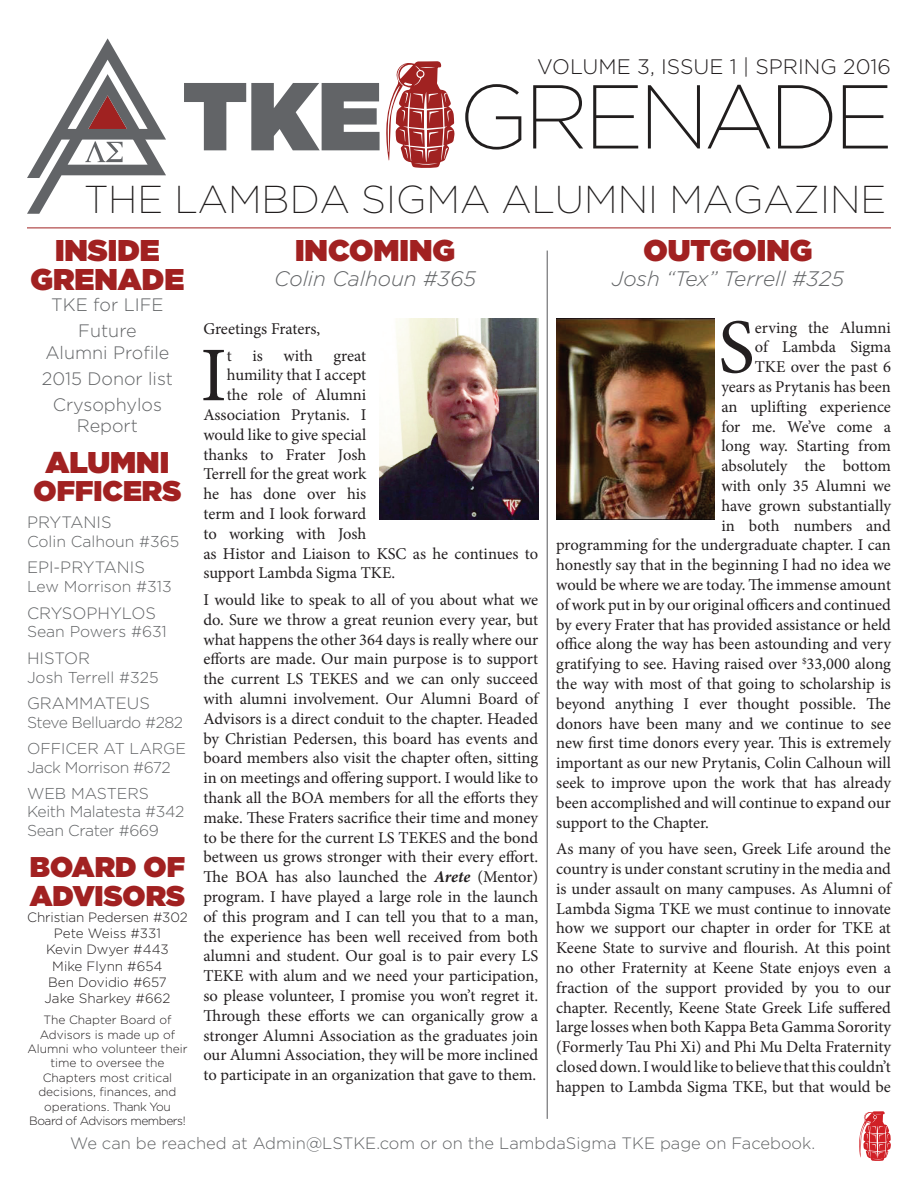
<style>
.page{position:relative;width:918px;height:1188px;background:#fff}
.page>*{position:absolute;margin:0;border:0;box-sizing:border-box;transform-origin:0 0}
.t1{font:200 90.45px "Gotham";letter-spacing:-.06em;color:#211e1e}
.t2{font:77.4px "Minion Pro";color:#231f20}
.t3{font:200 38.85px "Gotham";color:#211e1e}
.t4{font:900 30px/28.5px "Gotham";color:#a12121;text-align:center}
.t5{font:900 28.5px/28.5px "Gotham";color:#a12121}
.t6{font:italic 300 21px "Gotham";color:#626466}
.t7{font:300 21px "Gotham";color:#231f20}
.t8{font:300 18px/26px "Gotham";color:#626466;text-align:center}
.t9{font:16.5px/19.8px "Minion Pro";letter-spacing:-.005em;color:#231f20;text-align:justify}
.t10{font:300 16.5px "Gotham";color:#626466}
.t11{font:300 15.75px/25.7px "Gotham";letter-spacing:-.015em;color:#626466}
.t12{font:300 13.5px/16.2px "Gotham";color:#231f20;text-align:center}
.t13{font:300 12px/14.4px "Gotham";color:#231f20;text-align:center}
.s1{font-weight:900;font-size:96.3px;color:#626467}
.s2{font-weight:700;font-style:italic}
</style>
<div class="page">
<svg style="left:27px;top:38px;width:139px;height:176px"></svg>
<svg style="left:386px;top:61px;width:69px;height:107px"></svg>
<svg style="left:859px;top:1111px;width:32px;height:50px"></svg>
<hr style="left:27px;top:228px;width:864px;height:1px;background:#a12121">
<img style="left:380px;top:319px;width:158px;height:200px">
<hr style="left:547px;top:251px;width:1px;height:868px;background:#57585a">
<img style="left:556px;top:319px;width:159px;height:200px">
<p class="t7" style="left:537px;top:53px;width:355px">VOLUME 3, ISSUE 1 | SPRING 2016</p>
<h1 class="t1" style="left:183px;top:60px;width:712px"><span class="s1">TKE</span> GRENADE</h1>
<h3 class="t3" style="left:85px;top:175px;width:803px">THE LAMBDA SIGMA ALUMNI MAGAZINE</h3>
<h3 class="t4" style="left:31px;top:236px;width:155px">INSIDE<br>GRENADE</h3>
<p class="t8" style="left:51px;top:291px;width:114px">TKE for LIFE<br>Future</p>
<p class="t8" style="left:42px;top:339px;width:133px">Alumni Profile<br>2015 Donor list<br>Crysophylos</p>
<p class="t8" style="left:77px;top:412px;width:63px">Report</p>
<h3 class="t4" style="left:46px;top:447px;width:125px">ALUMNI</h3>
<h3 class="t5" style="left:34px;top:476px;width:149px">OFFICERS</h3>
<p class="t10" style="left:27px;top:511px;width:86px">PRYTANIS</p>
<p class="t11" style="left:27px;top:528px;width:154px">Colin Calhoun #365</p>
<p class="t10" style="left:27px;top:557px;width:120px">EPI-PRYTANIS</p>
<p class="t11" style="left:27px;top:573px;width:146px">Lew Morrison #313</p>
<p class="t10" style="left:27px;top:602px;width:130px">CRYSOPHYLOS</p>
<p class="t11" style="left:27px;top:619px;width:141px">Sean Powers #631</p>
<p class="t10" style="left:27px;top:648px;width:65px">HISTOR</p>
<p class="t11" style="left:27px;top:664px;width:133px">Josh Terrell #325</p>
<p class="t10" style="left:27px;top:693px;width:124px">GRAMMATEUS</p>
<p class="t11" style="left:27px;top:709px;width:161px">Steve Belluardo #282<br>OFFICER AT LARGE</p>
<p class="t11" style="left:27px;top:754px;width:145px">Jack Morrison #672<br>WEB MASTERS</p>
<p class="t11" style="left:27px;top:802px;width:159px;line-height:18.9px">Keith Malatesta #342<br>Sean Crater #669</p>
<h3 class="t5" style="left:30px;top:852px;width:157px">BOARD OF<br>ADVISORS</h3>
<p class="t12" style="left:27px;top:909px;width:162px">Christian Pedersen #302<br>Pete Weiss #331<br>Kevin Dwyer #443<br>Mike Flynn #654<br>Ben Dovidio #657<br>Jake Sharkey #662</p>
<p class="t13" style="left:27px;top:1012px;width:162px">The Chapter Board of<br>Advisors is made up of<br>Alumni who volunteer their time to oversee the<br>Chapters most critical decisions, finances, and operations. Thank You<br>Board of Advisors members!</p>
<h3 class="t4" style="left:295px;top:236px;width:161px">INCOMING</h3>
<p class="t6" style="left:274px;top:266px;width:203px">Colin Calhoun #365</p>
<p class="t9" style="left:203px;top:319px;width:118px">Greetings Fraters,</p>
<h2 class="t2" style="left:200px;top:324px;width:28px">I</h2>
<p class="t9" style="left:227px;top:346px;width:141px">t is with great</p>
<p class="t9" style="left:227px;top:365px;width:141px">humility that I accept</p>
<p class="t9" style="left:227px;top:385px;width:141px">the role of Alumni</p>
<p class="t9" style="left:203px;top:405px;width:164px">Association Prytanis. I</p>
<p class="t9" style="left:203px;top:425px;width:164px">would like to give special</p>
<p class="t9" style="left:203px;top:445px;width:164px">thanks to Frater Josh</p>
<p class="t9" style="left:203px;top:464px;width:164px">Terrell for the great work</p>
<p class="t9" style="left:203px;top:484px;width:164px">he has done over his</p>
<p class="t9" style="left:203px;top:504px;width:164px">term and I look forward</p>
<p class="t9" style="left:203px;top:524px;width:164px">to working with Josh</p>
<p class="t9" style="left:203px;top:544px;width:336px">as Histor and Liaison to KSC as he continues to</p>
<p class="t9" style="left:203px;top:563px;width:193px">support Lambda Sigma TKE.</p>
<p class="t9" style="left:203px;top:590px;width:336px">I would like to speak to all of you about what we do. Sure we throw a great reunion every year, but what happens the other 364 days is really where our efforts are made. Our main purpose is to support the current LS TEKES and we can only succeed with alumni involvement. Our Alumni Board of Advisors is a direct conduit to the chapter. Headed by Christian Pedersen, this board has events and board members also visit the chapter often, sitting in on meetings and offering support. I would like to thank all the BOA members for all the efforts they make. These Fraters sacrifice their time and money to be there for the current LS TEKES and the bond between us grows stronger with their every effort.<br>The BOA has also launched the <span class="s2">Arete</span> (Mentor) program. I have played a large role in the launch of this program and I can tell you that to a man, the experience has been well received from both alumni and student. Our goal is to pair every LS TEKE with alum and we need your participation, so please volunteer, I promise you won’t regret it.<br>Through these efforts we can organically grow a stronger Alumni Association as the graduates join our Alumni Association, they will be more inclined to participate in an organization that gave to them.</p>
<h3 class="t4" style="left:643px;top:236px;width:170px">OUTGOING</h3>
<p class="t6" style="left:612px;top:266px;width:234px">Josh “Tex” Terrell #325</p>
<h2 class="t2" style="left:718px;top:296px;width:38px">S</h2>
<p class="t9" style="left:755px;top:317px;width:138px">erving the Alumni</p>
<p class="t9" style="left:755px;top:337px;width:138px">of Lambda Sigma</p>
<p class="t9" style="left:755px;top:357px;width:138px">TKE over the past 6</p>
<p class="t9" style="left:721px;top:377px;width:171px">years as Prytanis has been</p>
<p class="t9" style="left:721px;top:397px;width:171px">an uplifting experience</p>
<p class="t9" style="left:721px;top:416px;width:171px">for me. We’ve come a</p>
<p class="t9" style="left:721px;top:436px;width:171px">long way. Starting from</p>
<p class="t9" style="left:721px;top:456px;width:171px">absolutely the bottom</p>
<p class="t9" style="left:721px;top:476px;width:171px">with only 35 Alumni we</p>
<p class="t9" style="left:721px;top:496px;width:171px">have grown substantially</p>
<p class="t9" style="left:721px;top:515px;width:171px">in both numbers and</p>
<p class="t9" style="left:556px;top:535px;width:336px">programming for the undergraduate chapter. I can</p>
<p class="t9" style="left:556px;top:555px;width:336px">honestly say that in the beginning I had no idea we</p>
<p class="t9" style="left:556px;top:575px;width:336px">would be where we are today. The immense amount</p>
<p class="t9" style="left:556px;top:595px;width:336px">of work put in by our original officers and continued</p>
<p class="t9" style="left:556px;top:614px;width:336px">by every Frater that has provided assistance or held</p>
<p class="t9" style="left:556px;top:634px;width:336px">office along the way has been astounding and very</p>
<p class="t9" style="left:556px;top:654px;width:336px">gratifying to see. Having raised over <sup>$</sup>33,000 along</p>
<p class="t9" style="left:556px;top:674px;width:336px">the way with most of that going to scholarship is</p>
<p class="t9" style="left:556px;top:694px;width:336px">beyond anything I ever thought possible. The</p>
<p class="t9" style="left:556px;top:713px;width:336px">donors have been many and we continue to see</p>
<p class="t9" style="left:556px;top:733px;width:336px">new first time donors every year. This is extremely</p>
<p class="t9" style="left:556px;top:753px;width:336px">important as our new Prytanis, Colin Calhoun will</p>
<p class="t9" style="left:556px;top:773px;width:336px">seek to improve upon the work that has already</p>
<p class="t9" style="left:556px;top:793px;width:336px">been accomplished and will continue to expand our</p>
<p class="t9" style="left:556px;top:812px;width:154px">support to the Chapter.</p>
<p class="t9" style="left:556px;top:839px;width:336px">As many of you have seen, Greek Life around the country is under constant scrutiny in the media and is under assault on many campuses. As Alumni of Lambda Sigma TKE we must continue to innovate how we support our chapter in order for TKE at Keene State to survive and flourish. At this point no other Fraternity at Keene State enjoys even a fraction of the support provided by you to our chapter. Recently, Keene State Greek Life suffered large losses when both Kappa Beta Gamma Sorority (Formerly Tau Phi Xi) and Phi Mu Delta Fraternity closed down. I would like to believe that this couldn’t happen to Lambda Sigma TKE, but that would be</p>
<p class="t10" style="left:70px;top:1133px;width:746px">We can be reached at Admin@LSTKE.com or on the LambdaSigma TKE page on Facebook.</p>
</div>
